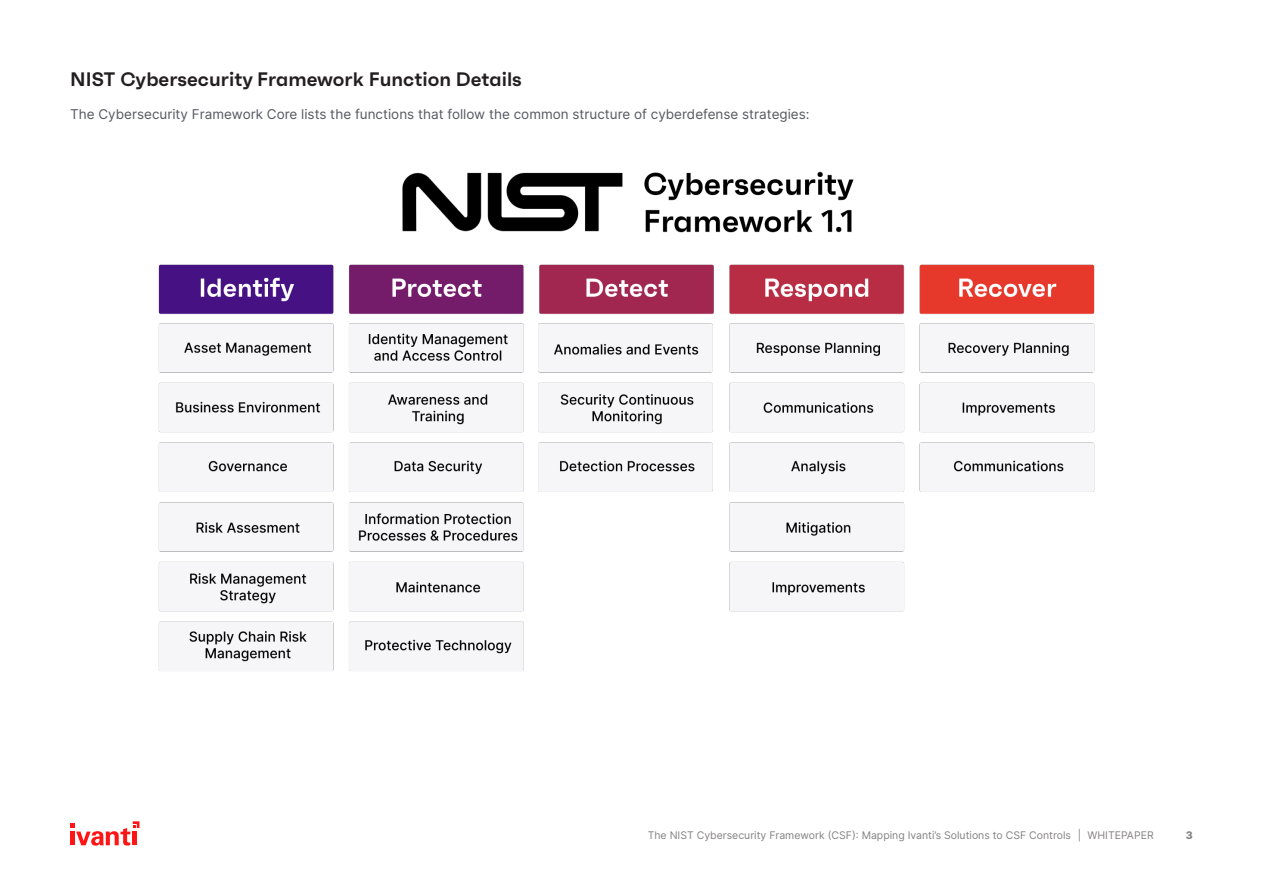
<style>
.page{position:relative;width:1263px;height:893px;background:#fff}
.page>*{position:absolute;margin:0;border:0;box-sizing:border-box;transform-origin:0 0}
.Heading_1{font:600 19.5px "Faktum";color:#231f20}
.t1{font:13.5px "Inter";color:#555960}
.t2{font:10.5px "Inter";color:#848182}
.t3{font:800 10.5px "Inter";color:#848182}
</style>
<div class="page">
<img style="left:158px;top:171px;width:937px;height:500px">
<svg style="left:70px;top:821px;width:69px;height:25px"></svg>
<p class="Heading_1" style="left:70px;top:67px;width:453px">NIST Cybersecurity Framework Function Details</p>
<p class="t1" style="left:70px;top:104px;width:741px">The Cybersecurity Framework Core lists the functions that follow the common structure of cyberdefense strategies:</p>
<p class="t2" style="left:648px;top:828px;width:507px">The NIST Cybersecurity Framework (CSF): Mapping Ivanti’s Solutions to CSF Controls | WHITEPAPER</p>
<p class="t3" style="left:1186px;top:828px;width:9px">3</p>
</div>
